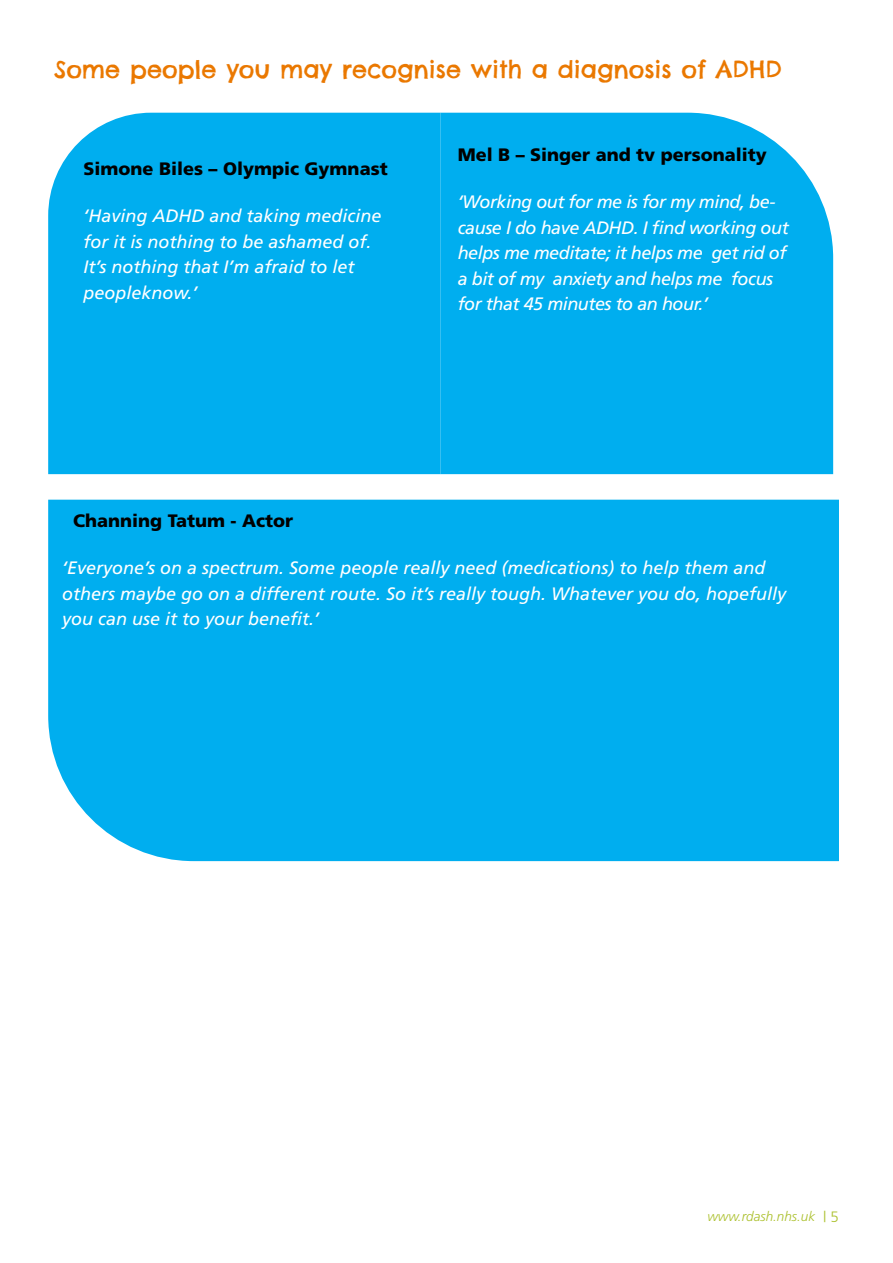
<style>
.page{position:relative;width:893px;height:1263px;background:#fff}
.page>*{position:absolute;margin:0;border:0;box-sizing:border-box;transform-origin:0 0}
.t1{font:24px "Chelsea Market";color:#ea7800}
.t2{font:italic 18px/25.5px "Frutiger";color:#fff}
.t3{font:italic 18px/25.5px "Frutiger";letter-spacing:-.025em;color:#fff}
.t4{font:900 18px "Frutiger";color:#000}
.t5{font:italic 300 13.5px "Frutiger";color:#abc02c}
.s1{font-style:normal;font-size:15px}
</style>
<div class="page">
<div style="left:48px;top:113px;width:393px;height:361px;background:#00aeef"></div>
<div style="left:48px;top:500px;width:791px;height:361px;background:#00aeef"></div>
<div style="left:441px;top:113px;width:392px;height:361px;background:#00aeef"></div>
<h1 class="t1" style="left:54px;top:54px;width:729px">Some people you may recognise with a diagnosis of ADHD</h1>
<p class="t4" style="left:83px;top:158px;width:306px">Simone Biles – Olympic Gymnast</p>
<p class="t2" style="left:83px;top:203px;width:300px">‘Having ADHD and taking medicine for it is nothing to be ashamed of.<br>It’s nothing that I’m afraid to let peopleknow.’</p>
<p class="t4" style="left:458px;top:144px;width:311px">Mel B – Singer and tv personality</p>
<p class="t3" style="left:458px;top:189px;width:332px">‘Working out for me is for my mind, be&shy;cause I do have ADHD. I find working out helps me meditate; it helps me get rid of a bit of my anxiety and helps me focus for that 45 minutes to an hour.’</p>
<p class="t4" style="left:73px;top:510px;width:221px">Channing Tatum - Actor</p>
<p class="t2" style="left:62px;top:555px;width:725px">‘Everyone’s on a spectrum. Some people really need (medications) to help them and others maybe go on a different route. So it’s really tough. Whatever you do, hopefully you can use it to your benefit.’</p>
<p class="t5" style="left:707px;top:1208px;width:133px">www.rdash.nhs.uk <span class="s1">| 5</span></p>
</div>
